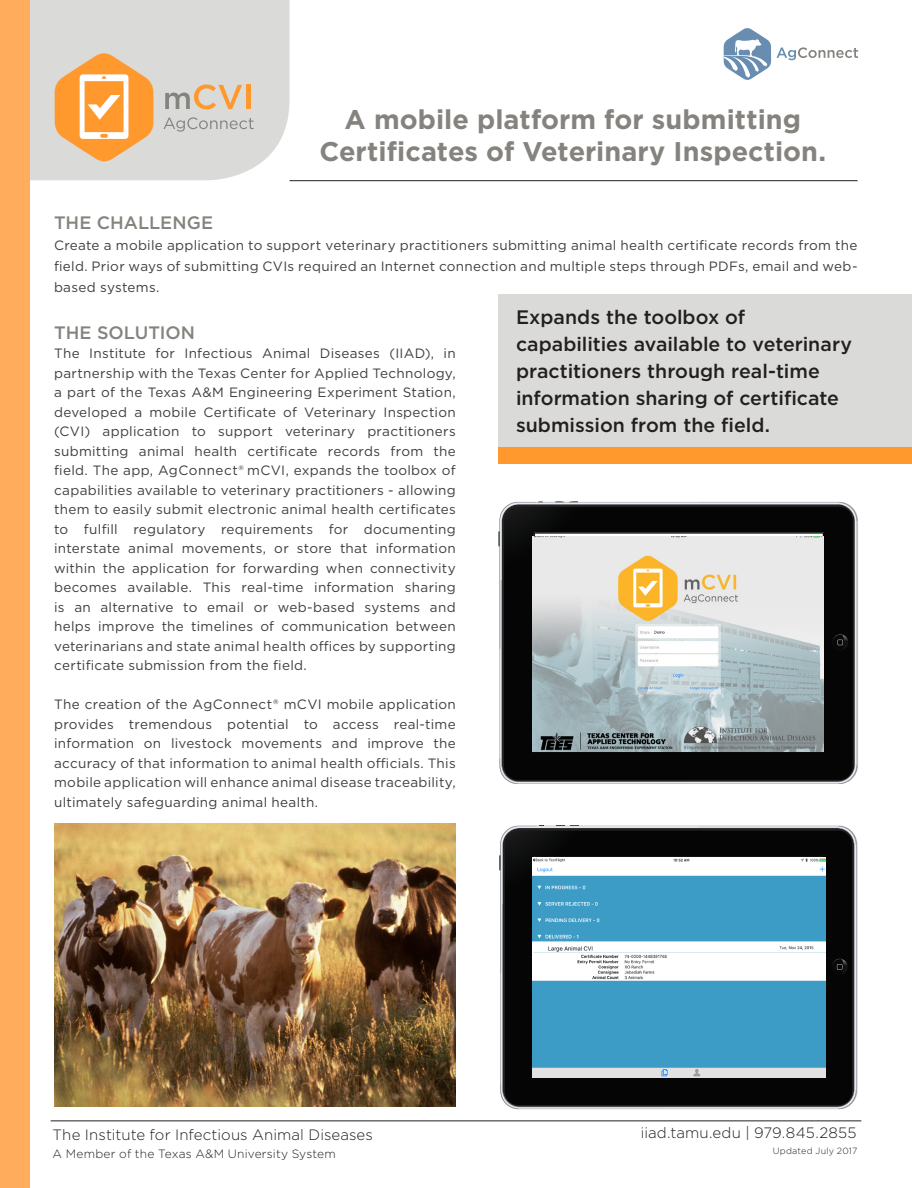
<style>
.page{position:relative;width:912px;height:1188px;background:#fff}
.page>*{position:absolute;margin:0;border:0;box-sizing:border-box;transform-origin:0 0}
.large_header{font:700 27px/32.4px "Gotham";color:#85837e;text-align:center}
.Left_Callout{font:500 19.5px/27px "Gotham";color:#231f20}
.intro_copy{font:500 18px "Gotham";color:#85837e}
.t1{font:300 15px "Gotham";letter-spacing:.005em;color:#231f20}
.intro_copy-2{font:13.5px/19.5px "Gotham";letter-spacing:.02em;color:#3e3e3f;text-align:justify}
.t2{font:300 12px "Gotham";letter-spacing:.015em;color:#231f20}
.t3{font:300 9px "Gotham";letter-spacing:.025em;color:#231f20}
</style>
<div class="page">
<hr style="left:51px;top:1120px;width:810px;height:1px;background:#231f20">
<div style="left:29px;top:0;width:260px;height:180px;background:#dadad8"></div>
<div style="left:0;top:0;width:29px;height:1188px;background:#ffad5c"></div>
<div style="left:497px;top:294px;width:414px;height:153px;background:#dadad8"></div>
<div style="left:498px;top:447px;width:413px;height:17px;background:#ff992e"></div>
<img style="left:54px;top:823px;width:401px;height:284px">
<svg style="left:555px;top:501px;width:22px;height:1px"></svg>
<div style="left:505px;top:507px;width:327px;height:273px;background:#040504"></div>
<img style="left:502px;top:758px;width:16px;height:26px">
<div style="left:505px;top:502px;width:31px;height:147px;background:#040504"></div>
<img style="left:838px;top:502px;width:9px;height:2px">
<img style="left:500px;top:503px;width:198px;height:77px">
<img style="left:502px;top:504px;width:196px;height:12px">
<img style="left:543px;top:752px;width:280px;height:1px">
<svg style="left:832px;top:504px;width:25px;height:279px;background:#202120"></svg>
<svg style="left:498px;top:516px;width:7px;height:259px;background:#838486"></svg>
<svg style="left:533px;top:532px;width:291px;height:220px"></svg>
<img style="left:532px;top:536px;width:291px;height:216px">
<svg style="left:776px;top:47px;width:81px;height:13px"></svg>
<svg style="left:723px;top:28px;width:47px;height:52px"></svg>
<hr style="left:289px;top:180px;width:568px;height:1px;background:#231f20">
<svg style="left:163px;top:117px;width:90px;height:15px"></svg>
<svg style="left:165px;top:84px;width:77px;height:25px;background:#d8c2a9"></svg>
<div style="left:246px;top:85px;width:5px;height:24px;background:#ff992e"></div>
<svg style="left:55px;top:53px;width:98px;height:108px;background:#f5b673"></svg>
<svg style="left:556px;top:825px;width:22px;height:1px"></svg>
<div style="left:506px;top:831px;width:325px;height:274px;background:#040504"></div>
<img style="left:503px;top:1083px;width:16px;height:26px">
<div style="left:506px;top:826px;width:30px;height:147px;background:#040504"></div>
<img style="left:837px;top:826px;width:10px;height:2px">
<img style="left:501px;top:827px;width:197px;height:77px">
<img style="left:503px;top:828px;width:195px;height:12px">
<svg style="left:831px;top:828px;width:26px;height:280px;background:#212222"></svg>
<svg style="left:499px;top:840px;width:7px;height:261px;background:#7d7e80"></svg>
<img style="left:532px;top:857px;width:292px;height:221px">
<p class="large_header" style="left:319px;top:103px;width:508px">A mobile platform for submitting<br>Certificates of Veterinary Inspection.</p>
<p class="intro_copy" style="left:54px;top:211px;width:161px">THE CHALLENGE</p>
<p class="intro_copy-2" style="left:54px;top:235px;width:804px;line-height:21px">Create a mobile application to support veterinary practitioners submitting animal health certificate records from the field. Prior ways of submitting CVIs required an Internet connection and multiple steps through PDFs, email and web&shy;based systems.</p>
<p class="intro_copy" style="left:54px;top:320px;width:142px">THE SOLUTION</p>
<p class="intro_copy-2" style="left:54px;top:343px;width:403px">The Institute for Infectious Animal Diseases (IIAD), in partnership with the Texas Center for Applied Technology, a part of the Texas A&amp;M Engineering Experiment Station, developed a mobile Certificate of Veterinary Inspection (CVI) application to support veterinary practitioners submitting animal health certificate records from the field. The app, AgConnect® mCVI, expands the toolbox of capabilities available to veterinary practitioners - allowing them to easily submit electronic animal health certificates to fulfill regulatory requirements for documenting interstate animal movements, or store that information within the application for forwarding when connectivity becomes available. This real-time information sharing is an alternative to email or web-based systems and helps improve the timelines of communication between veterinarians and state animal health offices by supporting certificate submission from the field.</p>
<p class="intro_copy-2" style="left:54px;top:694px;width:403px">The creation of the AgConnect® mCVI mobile application provides tremendous potential to access real-time information on livestock movements and improve the accuracy of that information to animal health officials. This mobile application will enhance animal disease traceability, ultimately safeguarding animal health.</p>
<p class="Left_Callout" style="left:516px;top:304px;width:337px">Expands the toolbox of capabilities available to veterinary practitioners through real-time information sharing of certificate submission from the field.</p>
<p class="t1" style="left:53px;top:1125px;width:322px">The Institute for Infectious Animal Diseases</p>
<p class="t2" style="left:53px;top:1146px;width:284px">A Member of the Texas A&amp;M University System</p>
<p class="t1" style="left:640px;top:1124px;width:217px">iiad.tamu.edu | 979.845.2855</p>
<p class="t3" style="left:772px;top:1145px;width:86px">Updated July 2017</p>
</div>
